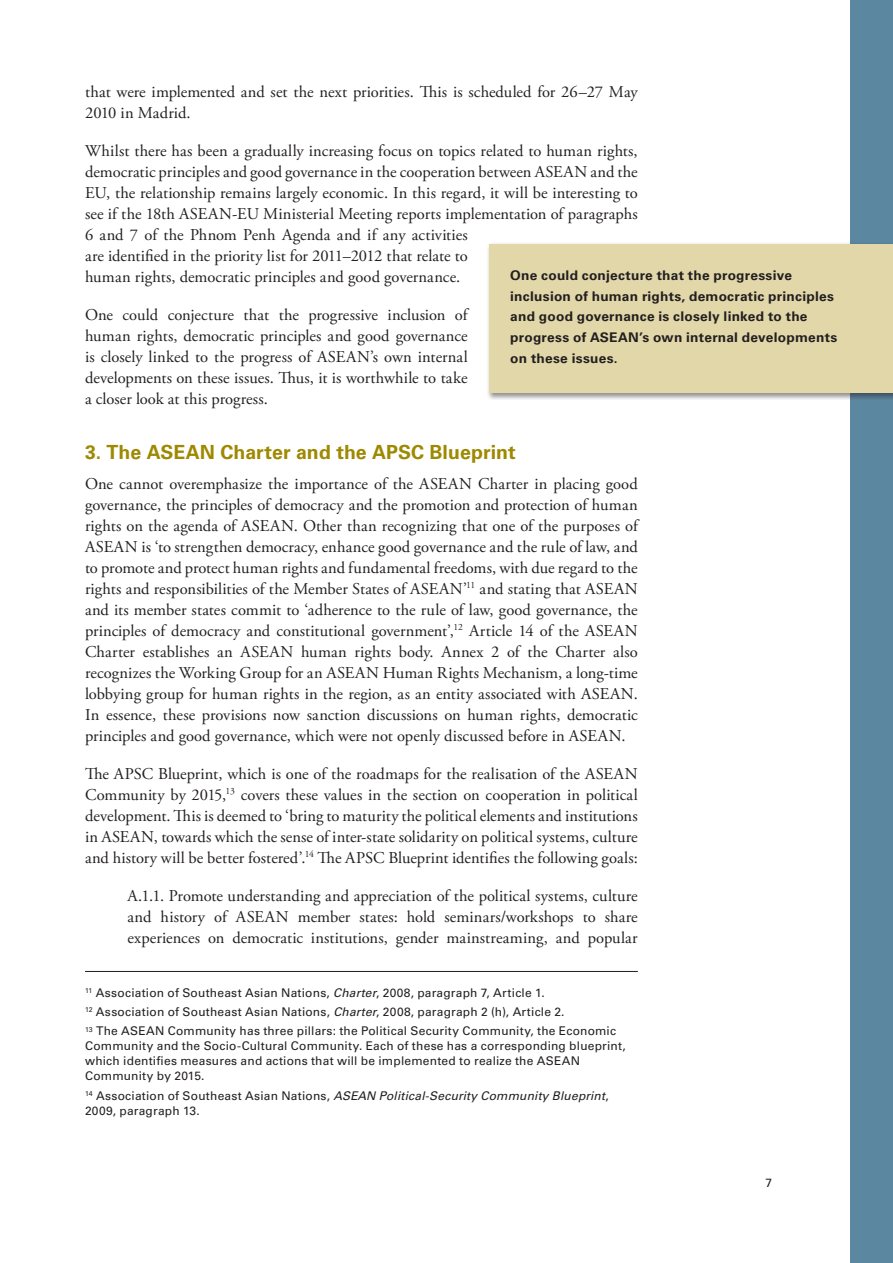
<style>
.page{position:relative;width:893px;height:1263px;background:#fff}
.page>*{position:absolute;margin:0;border:0;box-sizing:border-box;transform-origin:0 0}
.Underrubrik{font:700 19.5px "Univers LT Std";color:#9e8900}
.Brödtext{font:16.5px/21px "Adobe Garamond Pro";letter-spacing:.005em;color:#231f20;text-align:justify}
.t1{font:700 13.35px/20.7px "Univers LT Std";letter-spacing:.02em;color:#231f20}
.Fotnot{font:12px/15px "Univers LT Std";letter-spacing:.015em;color:#231f20}
.s1{font-style:italic}
</style>
<div class="page">
<div style="left:850px;top:0;width:43px;height:1263px;background:#5c87a1"></div>
<div style="left:486px;top:242px;width:407px;height:158px;background:#231f20;opacity:.5"></div>
<div style="left:489px;top:244px;width:404px;height:149px;background:#e2d7a9"></div>
<hr style="left:85px;top:971px;width:553px;height:1px;background:#231f20">
<p class="Brödtext" style="left:85px;top:82px;width:554px">that were implemented and set the next priorities. This is scheduled for 26–27 May<br>2010 in Madrid.</p>
<p class="Brödtext" style="left:85px;top:141px;width:554px;text-align:left">Whilst there has been a gradually increasing focus on topics related to human rights, democratic principles and good governance in the cooperation between ASEAN and the EU, the relationship remains largely economic. In this regard, it will be interesting to see if the 18th ASEAN-EU Ministerial Meeting reports implementation of paragraphs 6 and 7 of the Phnom Penh Agenda and if any activities<br>are identified in the priority list for 2011–2012 that relate to<br>human rights, democratic principles and good governance.</p>
<p class="Brödtext" style="left:85px;top:305px;width:384px">One could conjecture that the progressive inclusion of human rights, democratic principles and good governance is closely linked to the progress of ASEAN’s own internal developments on these issues. Thus, it is worthwhile to take a closer look at this progress.</p>
<p class="Underrubrik" style="left:85px;top:441px;width:432px">3. The ASEAN Charter and the APSC Blueprint</p>
<p class="Brödtext" style="left:85px;top:473px;width:554px">One cannot overemphasize the importance of the ASEAN Charter in placing good governance, the principles of democracy and the promotion and protection of human rights on the agenda of ASEAN. Other than recognizing that one of the purposes of ASEAN is ‘to strengthen democracy, enhance good governance and the rule of law, and to promote and protect human rights and fundamental freedoms, with due regard to the rights and responsibilities of the Member States of ASEAN’<sup>11</sup> and stating that ASEAN and its member states commit to ‘adherence to the rule of law, good governance, the principles of democracy and constitutional government’,<sup>12</sup> Article 14 of the ASEAN Charter establishes an ASEAN human rights body. Annex 2 of the Charter also recognizes the Working Group for an ASEAN Human Rights Mechanism, a long-time lobbying group for human rights in the region, as an entity associated with ASEAN.<br>In essence, these provisions now sanction discussions on human rights, democratic principles and good governance, which were not openly discussed before in ASEAN.</p>
<p class="Brödtext" style="left:85px;top:763px;width:554px">The APSC Blueprint, which is one of the roadmaps for the realisation of the ASEAN Community by 2015,<sup>13</sup> covers these values in the section on cooperation in political development. This is deemed to ‘bring to maturity the political elements and institutions in ASEAN, towards which the sense of inter-state solidarity on political systems, culture and history will be better fostered’.<sup>14</sup> The APSC Blueprint identifies the following goals:</p>
<p class="Brödtext" style="left:128px;top:885px;width:512px">A.1.1. Promote understanding and appreciation of the political systems, culture and history of ASEAN member states: hold seminars/workshops to share experiences on democratic institutions, gender mainstreaming, and popular</p>
<p class="t1" style="left:510px;top:265px;width:329px">One could conjecture that the progressive inclusion of human rights, democratic principles and good governance is closely linked to the progress of ASEAN’s own internal developments on these issues.</p>
<p class="Fotnot" style="left:85px;top:985px;width:461px"><sup>11</sup> Association of Southeast Asian Nations, <span class="s1">Charter</span>, 2008, paragraph 7, Article 1.</p>
<p class="Fotnot" style="left:85px;top:1004px;width:481px"><sup>12</sup> Association of Southeast Asian Nations, <span class="s1">Charter</span>, 2008, paragraph 2 (h), Article 2.</p>
<p class="Fotnot" style="left:85px;top:1024px;width:542px"><sup>13</sup> The ASEAN Community has three pillars: the Political Security Community, the Economic Community and the Socio-Cultural Community. Each of these has a corresponding blueprint, which identifies measures and actions that will be implemented to realize the ASEAN Community by 2015.</p>
<p class="Fotnot" style="left:85px;top:1088px;width:525px"><sup>14</sup> Association of Southeast Asian Nations, <span class="s1">ASEAN Political-Security Community Blueprint</span>,<br>2009, paragraph 13.</p>
<p class="Fotnot" style="left:765px;top:1175px;width:8px">7</p>
</div>
